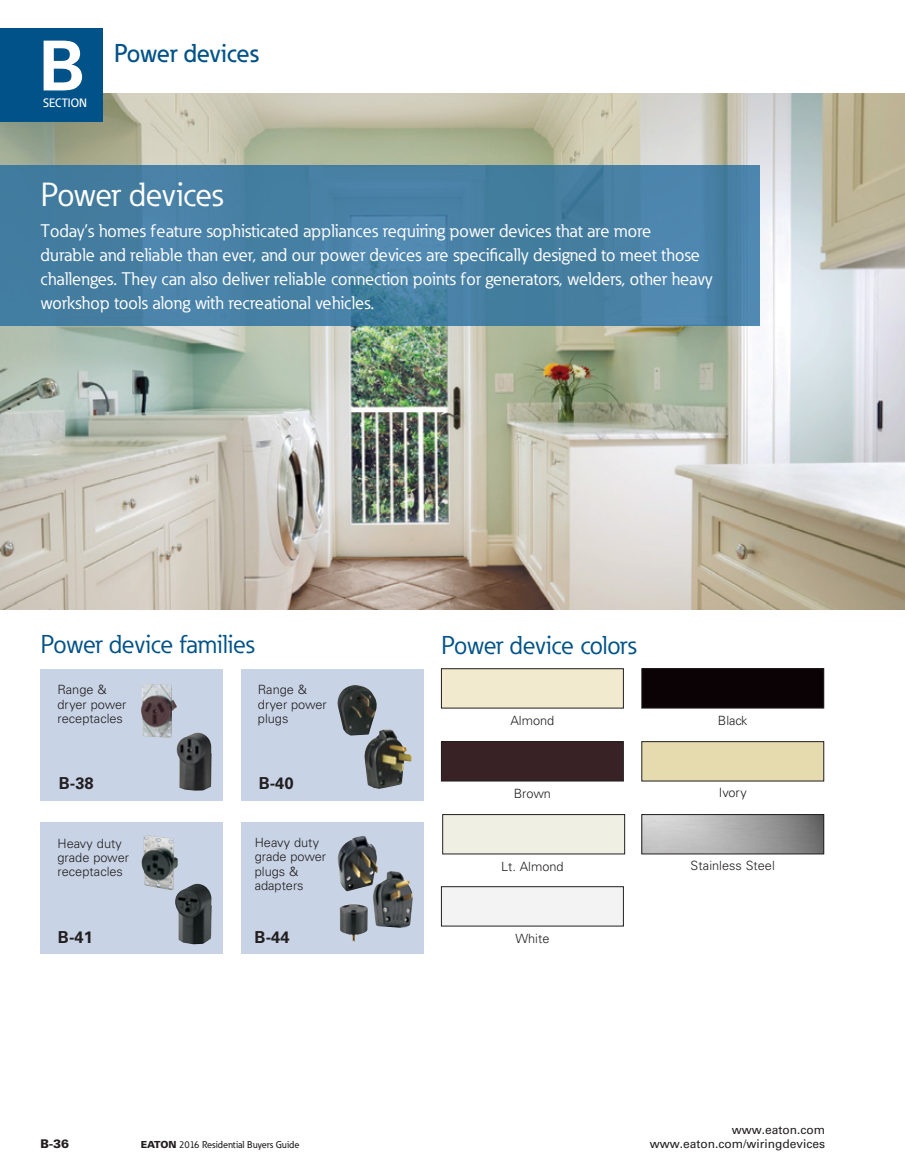
<style>
.page{position:relative;width:905px;height:1175px;background:#fff}
.page>*{position:absolute;margin:0;border:0;box-sizing:border-box;transform-origin:0 0}
.t1{font:700 69px "Univers LT Std";color:#fff}
.t2{font:33px "Eaton";letter-spacing:-.02em;color:#fff}
.t3{font:25.5px "Eaton";letter-spacing:-.015em;color:#005288}
.t4{font:500 25.5px "Eaton";letter-spacing:-.005em;color:#005288}
.t5{font:18px/24px "Eaton";color:#fff}
.t6{font:700 16.5px "Univers LT Std";color:#231f20}
.t7{font:300 12.75px/14.2px "Univers LT Std";color:#231f20}
.t8{font:12px "Univers LT Std";color:#231f20}
.t9{font:500 12px "Eaton";color:#fff}
.t10{font:900 12px "Univers LT Std";color:#231f20}
.t11{font:500 9.75px "Eaton";color:#231f20}
.s1{font-family:"Univers LT Std";font-weight:900}
</style>
<div class="page">
<img style="left:0;top:94px;width:904px;height:515px">
<div style="left:40px;top:822px;width:183px;height:131px;background:#c8d4e6"></div>
<div style="left:241px;top:822px;width:182px;height:131px;background:#c8d4e6"></div>
<img style="left:141px;top:835px;width:37px;height:55px">
<img style="left:175px;top:883px;width:37px;height:61px">
<div style="left:241px;top:669px;width:182px;height:131px;background:#c8d4e6"></div>
<img style="left:337px;top:685px;width:40px;height:50px">
<img style="left:364px;top:729px;width:48px;height:60px">
<img style="left:337px;top:836px;width:23px;height:23px">
<img style="left:373px;top:871px;width:40px;height:56px">
<img style="left:339px;top:904px;width:29px;height:38px">
<div style="left:40px;top:669px;width:183px;height:131px;background:#c8d4e6"></div>
<img style="left:141px;top:684px;width:36px;height:53px">
<img style="left:176px;top:732px;width:36px;height:58px">
<div style="left:441px;top:741px;width:182px;height:40px;background:#382225"></div>
<div style="left:441px;top:741px;width:182px;height:40px;border:1px solid #231f20"></div>
<div style="left:441px;top:886px;width:182px;height:40px;background:#f4f3f3"></div>
<div style="left:441px;top:886px;width:182px;height:40px;border:1px solid #231f20"></div>
<div style="left:441px;top:668px;width:182px;height:40px;background:#f1eacf"></div>
<div style="left:441px;top:668px;width:182px;height:40px;border:1px solid #231f20"></div>
<div style="left:641px;top:668px;width:182px;height:40px;background:#0a0204"></div>
<div style="left:641px;top:668px;width:183px;height:40px;border:1px solid #231f20"></div>
<div style="left:442px;top:814px;width:182px;height:40px;background:#f0efe3"></div>
<div style="left:442px;top:814px;width:183px;height:40px;border:1px solid #231f20"></div>
<div style="left:641px;top:741px;width:182px;height:40px;background:#e6daaf"></div>
<div style="left:641px;top:741px;width:183px;height:40px;border:1px solid #231f20"></div>
<img style="left:643px;top:816px;width:179px;height:36px">
<div style="left:641px;top:814px;width:183px;height:40px;border:1px solid #231f20"></div>
<div style="left:0;top:28px;width:103px;height:93px;background:#005288"></div>
<div style="left:0;top:165px;width:759px;height:160px;background:linear-gradient(to right,#447ea1,#4a82a8)"></div>
<h1 class="t1" style="left:39px;top:26px;width:48px">B</h1>
<p class="t9" style="left:43px;top:95px;width:45px">SECTION</p>
<h3 class="t4" style="left:114px;top:37px;width:146px">Power devices</h3>
<h2 class="t2" style="left:40px;top:174px;width:184px">Power devices</h2>
<p class="t5" style="left:40px;top:219px;width:673px">Today’s homes feature sophisticated appliances requiring power devices that are more<br>durable and reliable than ever, and our power devices are specifically designed to meet those challenges. They can also deliver reliable connection points for generators, welders, other heavy workshop tools along with recreational vehicles.</p>
<h3 class="t3" style="left:40px;top:628px;width:215px">Power device families</h3>
<p class="t7" style="left:58px;top:682px;width:70px">Range &amp; dryer power receptacles</p>
<p class="t6" style="left:59px;top:773px;width:36px">B-38</p>
<p class="t7" style="left:58px;top:836px;width:73px">Heavy duty grade power receptacles</p>
<p class="t6" style="left:58px;top:927px;width:36px">B-41</p>
<p class="t7" style="left:258px;top:682px;width:70px">Range &amp; dryer power plugs</p>
<p class="t6" style="left:259px;top:773px;width:36px">B-40</p>
<p class="t7" style="left:255px;top:835px;width:73px">Heavy duty grade power plugs &amp; adapters</p>
<p class="t6" style="left:255px;top:927px;width:36px">B-44</p>
<h3 class="t3" style="left:441px;top:628px;width:197px">Power device colors</h3>
<p class="t7" style="left:510px;top:713px;width:45px">Almond</p>
<p class="t7" style="left:717px;top:713px;width:31px">Black</p>
<p class="t7" style="left:513px;top:786px;width:39px">Brown</p>
<p class="t7" style="left:501px;top:859px;width:64px">Lt. Almond</p>
<p class="t7" style="left:515px;top:931px;width:36px">White</p>
<p class="t7" style="left:718px;top:785px;width:29px">Ivory</p>
<p class="t7" style="left:690px;top:858px;width:86px">Stainless Steel</p>
<p class="t8" style="left:732px;top:1122px;width:95px">www.eaton.com</p>
<p class="t10" style="left:40px;top:1136px;width:30px">B-36</p>
<p class="t11" style="left:141px;top:1138px;width:160px"><span class="s1">EATON</span> 2016 Residential Buyers Guide</p>
<p class="t8" style="left:650px;top:1136px;width:177px">www.eaton.com/wiringdevices</p>
</div>
